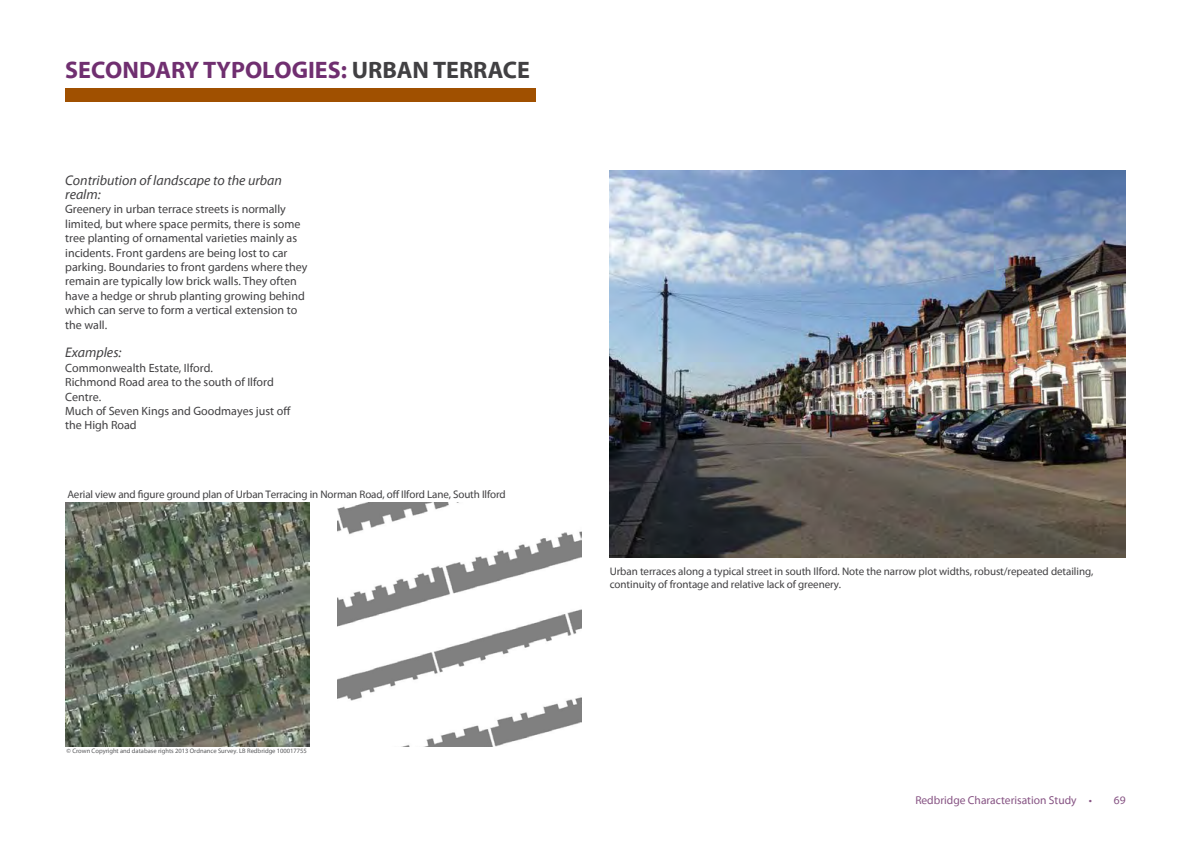
<style>
.page{position:relative;width:1191px;height:842px;background:#fff}
.page>*{position:absolute;margin:0;border:0;box-sizing:border-box;transform-origin:0 0}
.t1{font:700 24px "Myriad Pro";color:#702f70}
.t2{font:italic 14px/14.4px "Myriad Pro";color:#414042}
.t3{font:12px/14.4px "Myriad Pro";color:#414042}
.t4{font:11.5px "Myriad Pro";color:#865383}
.t5{font:11px/13.2px "Myriad Pro";letter-spacing:-.005em;color:#414042}
.t6{font:6.5px "Myriad Pro";color:#58595b}
.s1{color:#414042}
</style>
<div class="page">
<img style="left:609px;top:170px;width:516px;height:387px">
<img style="left:65px;top:502px;width:244px;height:244px">
<img style="left:337px;top:502px;width:244px;height:244px">
<div style="left:65px;top:88px;width:471px;height:13px;background:#a05000"></div>
<h1 class="t1" style="left:65px;top:56px;width:466px">SECONDARY TYPOLOGIES: <span class="s1">URBAN TERRACE</span></h1>
<p class="t2" style="left:65px;top:173px;width:218px">Contribution of landscape to the urban realm:</p>
<p class="t3" style="left:65px;top:202px;width:244px">Greenery in urban terrace streets is normally limited, but where space permits, there is some tree planting of ornamental varieties mainly as incidents. Front gardens are being lost to car parking. Boundaries to front gardens where they remain are typically low brick walls. They often have a hedge or shrub planting growing behind which can serve to form a vertical extension to the wall.</p>
<p class="t2" style="left:65px;top:346px;width:58px">Examples:</p>
<p class="t3" style="left:65px;top:361px;width:227px">Commonwealth Estate, Ilford.<br>Richmond Road area to the south of Ilford<br>Centre.<br>Much of Seven Kings and Goodmayes just off the High Road</p>
<p class="t5" style="left:67px;top:488px;width:440px">Aerial view and figure ground plan of Urban Terracing in Norman Road, off Ilford Lane, South Ilford</p>
<p class="t6" style="left:67px;top:747px;width:242px">© Crown Copyright and database rights 2013 Ordnance Survey. LB Redbridge 100017755</p>
<p class="t5" style="left:609px;top:565px;width:485px">Urban terraces along a typical street in south Ilford. Note the narrow plot widths, robust/repeated detailing, continuity of frontage and relative lack of greenery.</p>
<p class="t4" style="left:915px;top:794px;width:178px">Redbridge Characterisation Study •</p>
<p class="t4" style="left:1114px;top:794px;width:13px">69</p>
</div>
